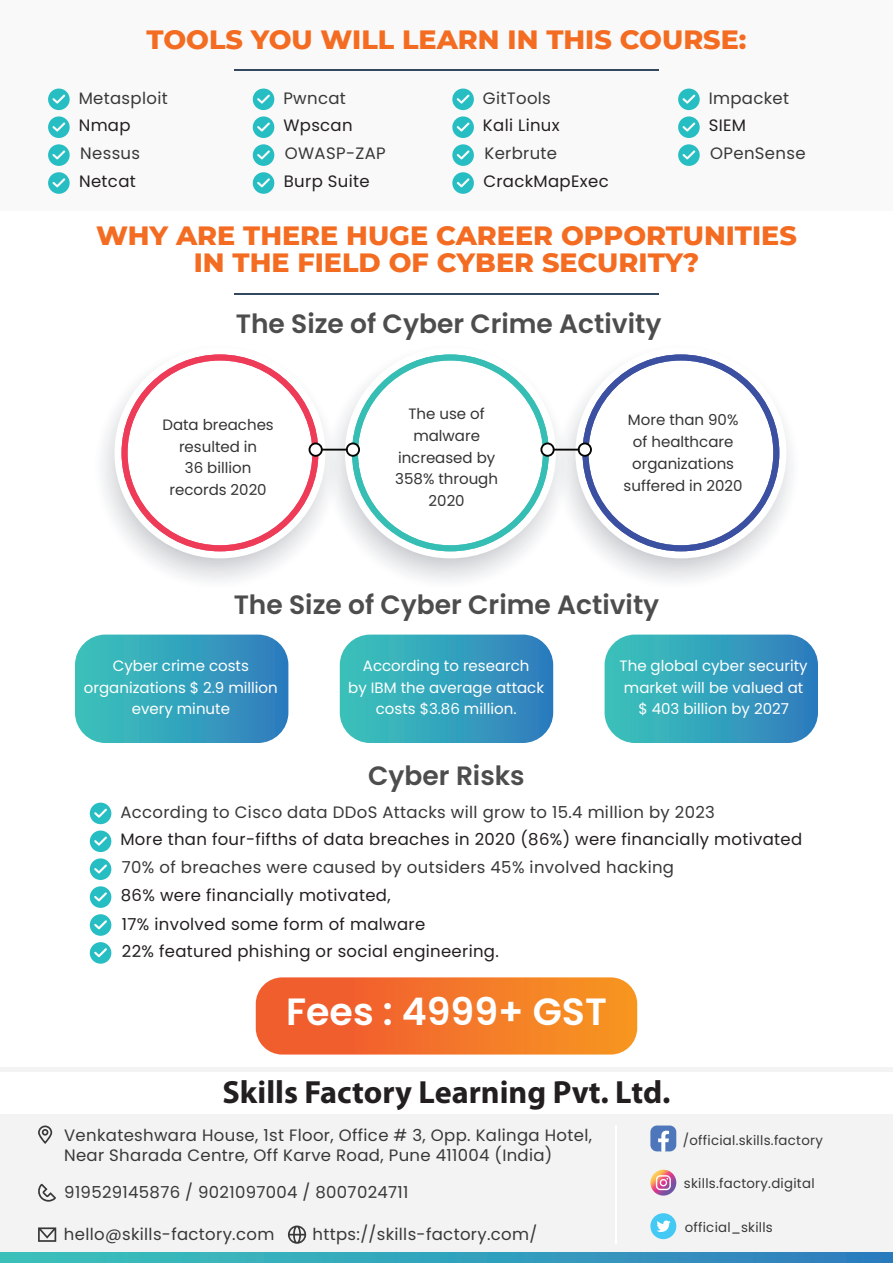
<style>
.page{position:relative;width:893px;height:1263px;background:#fff}
.page>*{position:absolute;margin:0;border:0;box-sizing:border-box;transform-origin:0 0}
.t1{font:600 37.95px "Poppins";color:#fff}
.t2{font:700 32.25px "Myriad Pro";color:#231f20}
.t3{font:800 27px/27.5px "Montserrat";color:#f36c21;text-align:center}
.t4{font:600 26.55px "Poppins";color:#4d4d4d}
.t5{font:16.5px/20.5px "Poppins";letter-spacing:.02em;color:#373837}
.t6{font:16.5px/27.9px "Poppins";letter-spacing:.02em;color:#231f20}
.t7{font:15px/21.6px "Poppins";color:#fff;text-align:center}
.t8{font:15px/21.8px "Poppins";color:#333434;text-align:center}
.t9{font:13.35px "Poppins";letter-spacing:.02em;color:#373837}
</style>
<div class="page">
<div style="left:0;top:1067px;width:893px;height:196px;background:#f3f3f3"></div>
<div style="left:0;top:1072px;width:893px;height:41px;background:#fff"></div>
<div style="left:0;top:0;width:893px;height:211px;background:#f9f9f9"></div>
<hr style="left:234px;top:69px;width:424px;height:2px;background:#33475f">
<svg style="left:48px;top:89px;width:22px;height:21px"></svg>
<svg style="left:48px;top:116px;width:22px;height:22px"></svg>
<svg style="left:48px;top:144px;width:22px;height:22px"></svg>
<svg style="left:48px;top:172px;width:22px;height:22px"></svg>
<svg style="left:253px;top:89px;width:21px;height:21px"></svg>
<svg style="left:253px;top:116px;width:21px;height:22px"></svg>
<svg style="left:253px;top:144px;width:21px;height:22px"></svg>
<svg style="left:253px;top:172px;width:21px;height:22px"></svg>
<svg style="left:452px;top:89px;width:22px;height:21px"></svg>
<svg style="left:452px;top:116px;width:22px;height:22px"></svg>
<svg style="left:452px;top:144px;width:22px;height:22px"></svg>
<svg style="left:452px;top:172px;width:22px;height:22px"></svg>
<svg style="left:678px;top:89px;width:22px;height:21px"></svg>
<svg style="left:678px;top:116px;width:22px;height:22px"></svg>
<svg style="left:678px;top:144px;width:22px;height:22px"></svg>
<hr style="left:234px;top:293px;width:424px;height:2px;background:#33475f">
<svg style="left:94px;top:344px;width:244px;height:245px"></svg>
<div style="left:114px;top:347px;width:211px;height:211px;background:#fff;border-radius:50%"></div>
<svg style="left:324px;top:344px;width:245px;height:245px"></svg>
<svg style="left:555px;top:344px;width:244px;height:245px"></svg>
<div style="left:575px;top:347px;width:211px;height:211px;background:#fff;border-radius:50%"></div>
<svg style="left:122px;top:354px;width:201px;height:197px"></svg>
<hr style="left:321px;top:449px;width:27px;height:2px;background:#050504">
<svg style="left:346px;top:354px;width:209px;height:197px"></svg>
<svg style="left:578px;top:354px;width:201px;height:197px"></svg>
<hr style="left:553px;top:449px;width:26px;height:2px;background:#050504">
<svg style="left:90px;top:803px;width:21px;height:21px"></svg>
<svg style="left:90px;top:830px;width:21px;height:22px"></svg>
<svg style="left:90px;top:858px;width:21px;height:22px"></svg>
<svg style="left:90px;top:886px;width:21px;height:22px"></svg>
<svg style="left:90px;top:914px;width:21px;height:22px"></svg>
<svg style="left:90px;top:942px;width:21px;height:22px"></svg>
<svg style="left:0;top:1252px;width:893px;height:11px;background:#34a1bc"></svg>
<svg style="left:75px;top:634px;width:213px;height:109px;background:#3ca4be"></svg>
<svg style="left:340px;top:634px;width:213px;height:109px;background:#3ca4be"></svg>
<svg style="left:605px;top:634px;width:213px;height:109px;background:#3ca4be"></svg>
<svg style="left:38px;top:1125px;width:14px;height:19px"></svg>
<svg style="left:38px;top:1227px;width:18px;height:15px"></svg>
<svg style="left:288px;top:1225px;width:18px;height:19px"></svg>
<svg style="left:38px;top:1184px;width:18px;height:18px"></svg>
<svg style="left:650px;top:1125px;width:26px;height:26px"></svg>
<svg style="left:650px;top:1170px;width:26px;height:25px"></svg>
<svg style="left:656px;top:1175px;width:15px;height:15px"></svg>
<div style="left:650px;top:1213px;width:26px;height:26px;background:#44c8f4;border-radius:50%"></div>
<svg style="left:656px;top:1220px;width:14px;height:12px"></svg>
<hr style="left:615px;top:1125px;width:2px;height:119px;background:#fff">
<svg style="left:256px;top:977px;width:381px;height:77px;background:#f3782e"></svg>
<h3 class="t3" style="left:146px;top:24px;width:601px">TOOLS YOU WILL LEARN IN THIS COURSE:</h3>
<p class="t5" style="left:79px;top:88px;width:91px">Metasploit</p>
<p class="t6" style="left:79px;top:111px;width:53px">Nmap</p>
<p class="t5" style="left:80px;top:143px;width:61px">Nessus</p>
<p class="t6" style="left:79px;top:167px;width:58px">Netcat</p>
<p class="t5" style="left:283px;top:88px;width:64px">Pwncat</p>
<p class="t6" style="left:283px;top:111px;width:71px">Wpscan</p>
<p class="t5" style="left:285px;top:143px;width:102px">OWASP-ZAP</p>
<p class="t6" style="left:284px;top:167px;width:87px">Burp Suite</p>
<p class="t5" style="left:483px;top:88px;width:69px">GitTools</p>
<p class="t6" style="left:483px;top:111px;width:78px">Kali Linux</p>
<p class="t5" style="left:484px;top:143px;width:74px">Kerbrute</p>
<p class="t6" style="left:483px;top:167px;width:127px">CrackMapExec</p>
<p class="t5" style="left:709px;top:88px;width:82px">Impacket</p>
<p class="t6" style="left:709px;top:111px;width:39px">SIEM</p>
<p class="t5" style="left:710px;top:143px;width:97px">OPenSense</p>
<h3 class="t3" style="left:96px;top:220px;width:702px">WHY ARE THERE HUGE CAREER OPPORTUNITIES<br>IN THE FIELD OF CYBER SECURITY?</h3>
<h3 class="t4" style="left:236px;top:308px;width:427px">The Size of Cyber Crime Activity</h3>
<p class="t8" style="left:162px;top:414px;width:113px">Data breaches resulted in<br>36 billion records 2020</p>
<p class="t8" style="left:395px;top:403px;width:104px">The use of malware increased by<br>358% through<br>2020</p>
<p class="t8" style="left:624px;top:409px;width:121px">More than 90% of healthcare organizations suffered in 2020</p>
<h3 class="t4" style="left:234px;top:590px;width:427px">The Size of Cyber Crime Activity</h3>
<p class="t7" style="left:84px;top:655px;width:195px">Cyber crime costs organizations $ 2.9 million every minute</p>
<p class="t7" style="left:348px;top:655px;width:197px">According to research<br>by IBM the average attack costs $3.86 million.</p>
<p class="t7" style="left:620px;top:655px;width:190px">The global cyber security market will be valued at $ 403 billion by 2027</p>
<h3 class="t4" style="left:368px;top:760px;width:158px">Cyber Risks</h3>
<p class="t5" style="left:120px;top:802px;width:596px">According to Cisco data DDoS Attacks will grow to 15.4 million by 2023</p>
<p class="t6" style="left:120px;top:825px;width:683px">More than four-fifths of data breaches in 2020 (86%) were financially motivated</p>
<p class="t5" style="left:122px;top:857px;width:554px">70% of breaches were caused by outsiders 45% involved hacking</p>
<p class="t6" style="left:121px;top:881px;width:380px">86% were financially motivated,<br>17% involved some form of malware<br>22% featured phishing or social engineering.</p>
<h1 class="t1" style="left:286px;top:990px;width:322px">Fees : 4999+ GST</h1>
<h2 class="t2" style="left:223px;top:1071px;width:449px">Skills Factory Learning Pvt. Ltd.</h2>
<p class="t5" style="left:64px;top:1125px;width:529px">Venkateshwara House, 1st Floor, Office # 3, Opp. Kalinga Hotel,<br>Near Sharada Centre, Off Karve Road, Pune 411004 (India)</p>
<p class="t5" style="left:64px;top:1182px;width:346px">919529145876 / 9021097004 / 8007024711</p>
<p class="t5" style="left:64px;top:1224px;width:212px">hello@skills-factory.com</p>
<p class="t5" style="left:313px;top:1224px;width:226px">https://skills-factory.com/</p>
<p class="t9" style="left:683px;top:1132px;width:142px">/official.skills.factory</p>
<p class="t9" style="left:684px;top:1176px;width:132px">skills.factory.digital</p>
<p class="t9" style="left:685px;top:1219px;width:90px">official_skills</p>
</div>
